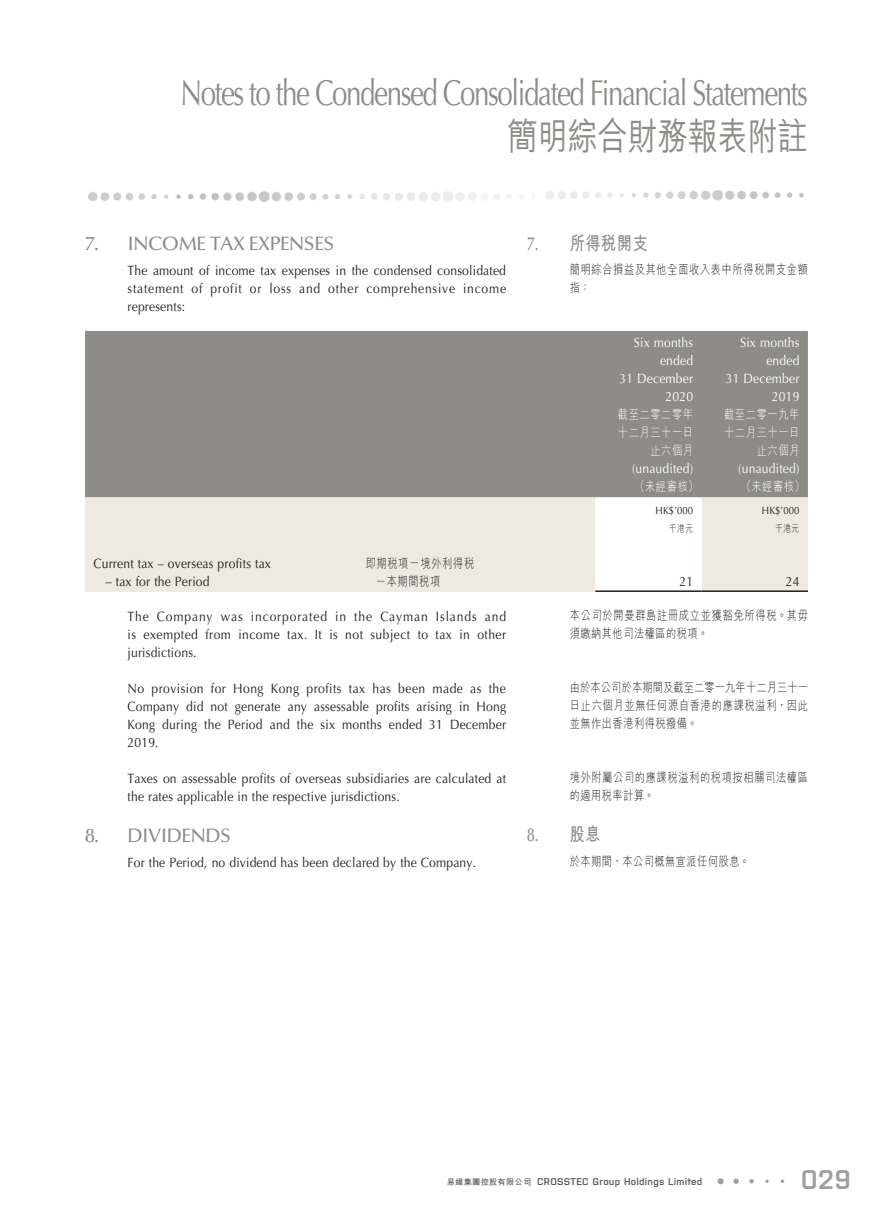
<style>
.page{position:relative;width:893px;height:1212px;background:#fff}
.page>*{position:absolute;margin:0;border:0;box-sizing:border-box;transform-origin:0 0}
.t1{font:500 37.5px "M Hei HK";color:#8d8c88;scale:.8 1}
.t2{font:36px "Optima LT Std";letter-spacing:-.05em;color:#8d8c88;scale:.77 1}
.t3{font:600 27px "Purista";color:#a09f9c}
._01_H1{font:500 19.5px "Optima LT Std";letter-spacing:-.025em;color:#8d8c88}
._001_H1_C{font:700 18.75px "M Hei HK";letter-spacing:.05em;color:#8d8c88;scale:.8 1}
._001_H1_C-2{font:500 18.75px "Optima LT Std";color:#8d8c88;scale:.8 1}
._00_txt{font:13.5px/18px "Optima LT Std";letter-spacing:.015em;color:#231f20;text-align:justify;scale:.9 1}
._50_Table_txt{font:13.5px "Optima LT Std";letter-spacing:.015em;color:#fff;scale:.9 1}
._50_Table_txt-2{font:13.5px "Optima LT Std";letter-spacing:.015em;color:#231f20;scale:.9 1}
._000_txt_C{font:300 12.75px/18px "M Hei HK";letter-spacing:.065em;color:#231f20;scale:.8 1}
._50_Table_txt-3{font:300 12.75px "M Hei HK";letter-spacing:.065em;color:#fff;scale:.8 1}
._50_Table_txt-4{font:300 12.75px "M Hei HK";letter-spacing:.065em;color:#231f20;scale:.8 1}
._50_Table_txt-5{font:10.5px "Optima LT Std";letter-spacing:.015em;color:#231f20;scale:.9 1}
.t4{font:600 9.75px "Purista";letter-spacing:.03em;color:#57585a}
._50_Table_txt-6{font:300 9.75px "M Hei HK";letter-spacing:.065em;color:#231f20;scale:.8 1}
.s1{font-family:"Optima LT Std";font-weight:500}
.s2{font-size:13.5px}
.s3{font-family:"M Hei HK";font-weight:700}
.s4{font-family:"M Hei HK";font-weight:700;font-size:8.25px}
</style>
<div class="page">
<svg style="left:718px;top:1178px;width:6px;height:6px"></svg>
<svg style="left:733px;top:1178px;width:6px;height:6px"></svg>
<svg style="left:749px;top:1179px;width:5px;height:4px"></svg>
<svg style="left:765px;top:1179px;width:4px;height:4px"></svg>
<svg style="left:781px;top:1179px;width:3px;height:4px"></svg>
<img style="left:88px;top:190px;width:716px;height:12px">
<div style="left:85px;top:331px;width:723px;height:166px;background:#8d8c88"></div>
<div style="left:85px;top:497px;width:723px;height:95px;background:#eee9e1"></div>
<svg style="left:595px;top:497px;width:107px;height:93px"></svg>
<hr style="left:595px;top:590px;width:107px;height:2px;background:#231f20">
<hr style="left:702px;top:590px;width:106px;height:2px;background:#231f20">
<h2 class="t2" style="left:180px;top:72px;width:816px">Notes to the Condensed Consolidated Financial Statements</h2>
<h1 class="t1" style="left:508px;top:109px;width:376px">簡明綜合財務報表附註</h1>
<p class="_01_H1" style="left:85px;top:233px;width:251px">7. INCOME TAX EXPENSES</p>
<p class="_00_txt" style="left:128px;top:261px;width:422px">The amount of income tax expenses in the condensed consolidated statement of profit or loss and other comprehensive income represents:</p>
<p class="_001_H1_C" style="left:527px;top:229px;width:152px"><span class="s1">7.</span> 所得稅開支</p>
<p class="_000_txt_C" style="left:570px;top:260px;width:299px">簡明綜合損益及其他全面收入表中所得稅開支金額指：</p>
<p class="_50_Table_txt" style="left:634px;top:334px;width:67px">Six months</p>
<p class="_50_Table_txt" style="left:660px;top:352px;width:38px">ended</p>
<p class="_50_Table_txt" style="left:619px;top:370px;width:83px">31 December</p>
<p class="_50_Table_txt" style="left:666px;top:388px;width:32px">2020</p>
<p class="_50_Table_txt-3" style="left:618px;top:406px;width:96px">截至二零二零年</p>
<p class="_50_Table_txt-3" style="left:618px;top:424px;width:96px">十二月三十一日</p>
<p class="_50_Table_txt-3" style="left:650px;top:442px;width:55px">止六個月</p>
<p class="_50_Table_txt" style="left:740px;top:334px;width:67px">Six months</p>
<p class="_50_Table_txt" style="left:766px;top:352px;width:38px">ended</p>
<p class="_50_Table_txt" style="left:726px;top:370px;width:83px">31 December</p>
<p class="_50_Table_txt" style="left:772px;top:388px;width:32px">2019</p>
<p class="_50_Table_txt-3" style="left:724px;top:406px;width:96px">截至二零一九年</p>
<p class="_50_Table_txt-3" style="left:724px;top:424px;width:96px">十二月三十一日</p>
<p class="_50_Table_txt-3" style="left:757px;top:442px;width:55px">止六個月</p>
<p class="_50_Table_txt" style="left:632px;top:460px;width:69px">(unaudited)</p>
<p class="_50_Table_txt" style="left:738px;top:460px;width:69px">(unaudited)</p>
<p class="_50_Table_txt-3" style="left:635px;top:478px;width:81px">（未經審核）</p>
<p class="_50_Table_txt-3" style="left:741px;top:478px;width:81px">（未經審核）</p>
<p class="_50_Table_txt-5" style="left:656px;top:504px;width:43px">HK$’000</p>
<p class="_50_Table_txt-5" style="left:762px;top:504px;width:43px">HK$’000</p>
<p class="_50_Table_txt-6" style="left:669px;top:522px;width:32px">千港元</p>
<p class="_50_Table_txt-6" style="left:775px;top:522px;width:32px">千港元</p>
<p class="_50_Table_txt-2" style="left:94px;top:555px;width:199px">Current tax – overseas profits tax</p>
<p class="_50_Table_txt-4" style="left:366px;top:554px;width:137px">即期稅項<span class="s2">－</span>境外利得稅</p>
<p class="_50_Table_txt-2" style="left:106px;top:573px;width:117px">– tax for the Period</p>
<p class="_50_Table_txt-4" style="left:376px;top:572px;width:82px">－本期間稅項</p>
<p class="_50_Table_txt-2" style="left:679px;top:573px;width:17px">21</p>
<p class="_50_Table_txt-2" style="left:786px;top:573px;width:17px">24</p>
<p class="_00_txt" style="left:128px;top:608px;width:422px">The Company was incorporated in the Cayman Islands and is exempted from income tax. It is not subject to tax in other jurisdictions.</p>
<p class="_00_txt" style="left:128px;top:680px;width:422px">No provision for Hong Kong profits tax has been made as the Company did not generate any assessable profits arising in Hong Kong during the Period and the six months ended 31 December 2019.</p>
<p class="_00_txt" style="left:128px;top:770px;width:422px">Taxes on assessable profits of overseas subsidiaries are calculated at the rates applicable in the respective jurisdictions.</p>
<p class="_01_H1" style="left:85px;top:825px;width:147px">8. DIVIDENDS</p>
<p class="_00_txt" style="left:128px;top:853px;width:389px">For the Period, no dividend has been declared by the Company.</p>
<p class="_000_txt_C" style="left:570px;top:606px;width:299px">本公司於開曼群島註冊成立並獲豁免所得稅。其毋須繳納其他司法權區的稅項。</p>
<p class="_000_txt_C" style="left:570px;top:678px;width:299px;text-align:justify">由於本公司於本期間及截至二零一九年十二月三十一日止六個月並無任何源自香港的應課稅溢利，因此並無作出香港利得稅撥備。</p>
<p class="_000_txt_C" style="left:570px;top:768px;width:299px">境外附屬公司的應課稅溢利的稅項按相關司法權區的適用稅率計算。</p>
<p class="_001_H1_C-2" style="left:527px;top:825px;width:93px">8. <span class="s3">股息</span></p>
<p class="_000_txt_C" style="left:570px;top:851px;width:227px">於本期間，本公司概無宣派任何股息。</p>
<p class="t4" style="left:447px;top:1174px;width:257px"><span class="s4">易緯集團控股有限公司</span> CROSSTEC Group Holdings Limited</p>
<h3 class="t3" style="left:801px;top:1159px;width:51px">029</h3>
</div>
